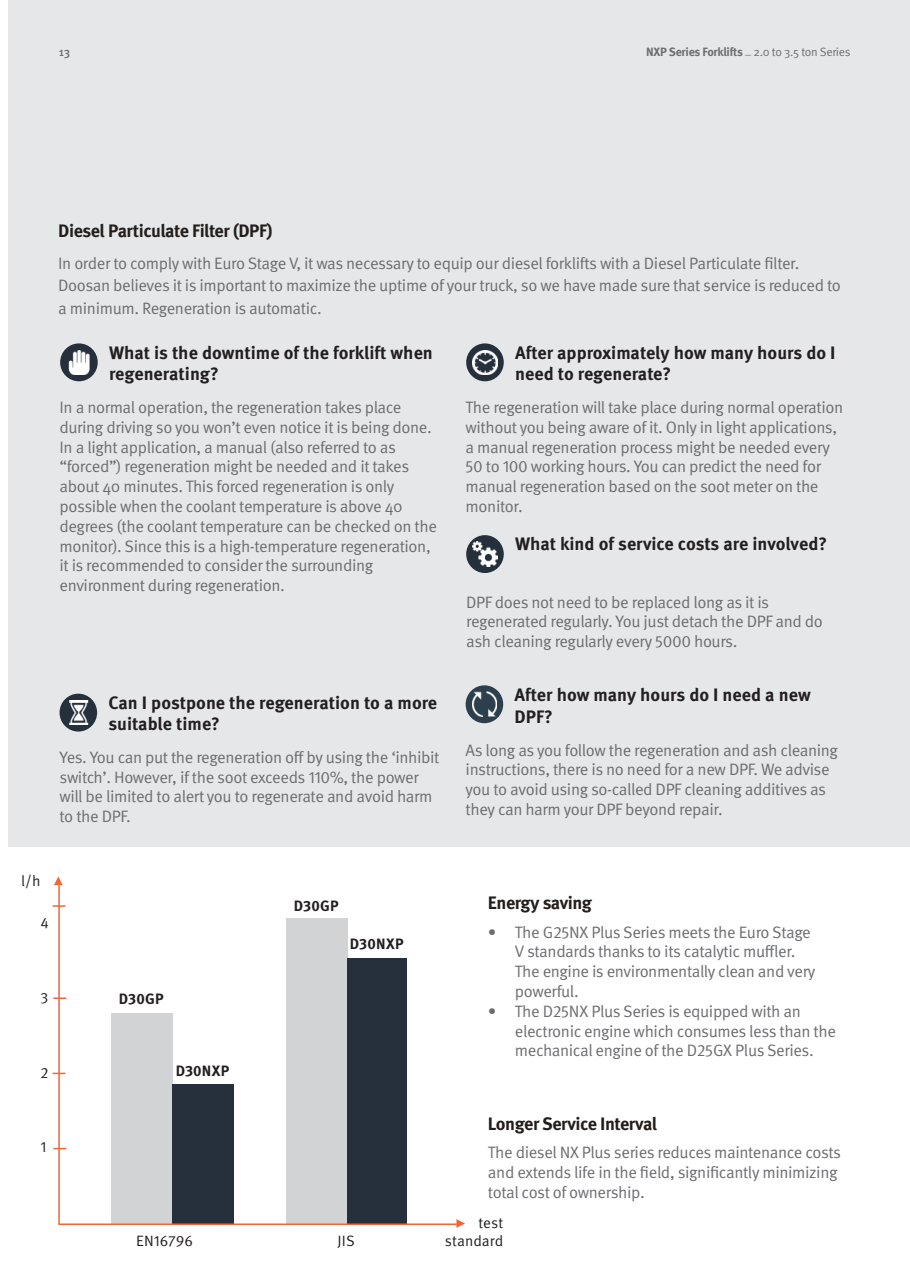
<style>
.page{position:relative;width:910px;height:1280px;background:#fff}
.page>*{position:absolute;margin:0;border:0;box-sizing:border-box;transform-origin:0 0}
.t1{font:700 18px/21.6px "Meta Pro";color:#231f20}
.t2{font:700 18px "Meta Pro";letter-spacing:-.025em;color:#241e1b}
.t3{font:16.5px/19.8px "Meta Pro";letter-spacing:-.025em;color:#6c6d70}
.t4{font:15px/17.2px "Meta Pro";letter-spacing:.005em;color:#231f20;text-align:right}
.t5{font:700 15px "Meta Pro";letter-spacing:.015em;color:#231f20}
.t6{font:700 12px "Meta Pro";letter-spacing:-.025em;color:#6c6d70}
.t7{font:500 12px "Meta Pro";color:#6c6d70}
.s1{font-weight:400}
</style>
<div class="page">
<div style="left:9px;top:0;width:901px;height:847px;background:#e6e7e9"></div>
<div style="left:60px;top:343px;width:38px;height:38px;background:#26303c;border-radius:50%"></div>
<img style="left:68px;top:350px;width:22px;height:25px">
<div style="left:466px;top:343px;width:38px;height:38px;background:#26303c;border-radius:50%"></div>
<img style="left:473px;top:350px;width:24px;height:25px">
<div style="left:60px;top:694px;width:37px;height:37px;background:#26303c;border-radius:50%"></div>
<img style="left:69px;top:700px;width:20px;height:25px">
<div style="left:466px;top:535px;width:38px;height:38px;background:#26303c;border-radius:50%"></div>
<img style="left:473px;top:542px;width:24px;height:24px">
<div style="left:466px;top:685px;width:37px;height:38px;background:#2d3e4c;border-radius:50%"></div>
<img style="left:472px;top:692px;width:25px;height:25px">
<hr style="left:58px;top:884px;width:2px;height:340px;background:#f26537">
<div style="left:111px;top:1013px;width:61px;height:211px;background:#d2d3d5"></div>
<svg style="left:53px;top:997px;width:13px;height:2px"></svg>
<svg style="left:53px;top:905px;width:12px;height:2px"></svg>
<div style="left:172px;top:1084px;width:61px;height:140px;background:#26303c"></div>
<div style="left:286px;top:919px;width:61px;height:305px;background:#d2d3d5"></div>
<div style="left:347px;top:959px;width:60px;height:265px;background:#26303c"></div>
<svg style="left:54px;top:876px;width:9px;height:9px"></svg>
<svg style="left:456px;top:1219px;width:9px;height:9px"></svg>
<hr style="left:58px;top:1223px;width:401px;height:2px;background:#f26537">
<p class="t7" style="left:59px;top:44px;width:13px">13</p>
<p class="t6" style="left:646px;top:44px;width:206px">NXP Series Forklifts <span class="s1">_ 2.0 to 3.5 ton Series</span></p>
<p class="t2" style="left:58px;top:219px;width:216px">Diesel Particulate Filter (DPF)</p>
<p class="t3" style="left:58px;top:252px;width:784px;line-height:22.5px">In order to comply with Euro Stage V, it was necessary to equip our diesel forklifts with a Diesel Particulate filter.<br>Doosan believes it is important to maximize the uptime of your truck, so we have made sure that service is reduced to a minimum. Regeneration is automatic.</p>
<p class="t1" style="left:109px;top:342px;width:325px">What is the downtime of the forklift when regenerating?</p>
<p class="t3" style="left:60px;top:398px;width:379px">In a normal operation, the regeneration takes place during driving so you won’t even notice it is being done.<br>In a light application, a manual (also referred to as “forced”) regeneration might be needed and it takes about 40 minutes. This forced regeneration is only possible when the coolant temperature is above 40 degrees (the coolant temperature can be checked on the monitor). Since this is a high-temperature regeneration, it is recommended to consider the surrounding environment during regeneration.</p>
<p class="t1" style="left:515px;top:342px;width:322px">After approximately how many hours do I need to regenerate?</p>
<p class="t3" style="left:466px;top:398px;width:379px">The regeneration will take place during normal operation without you being aware of it. Only in light applications, a manual regeneration process might be needed every 50 to 100 working hours. You can predict the need for manual regeneration based on the soot meter on the monitor.</p>
<p class="t1" style="left:515px;top:534px;width:314px">What kind of service costs are involved?</p>
<p class="t3" style="left:466px;top:592px;width:358px">DPF does not need to be replaced long as it is regenerated regularly. You just detach the DPF and do ash cleaning regularly every 5000 hours.</p>
<p class="t1" style="left:515px;top:685px;width:298px">After how many hours do I need a new<br>DPF?</p>
<p class="t3" style="left:466px;top:740px;width:374px">As long as you follow the regeneration and ash cleaning instructions, there is no need for a new DPF. We advise you to avoid using so-called DPF cleaning additives as they can harm your DPF beyond repair.</p>
<p class="t1" style="left:108px;top:692px;width:330px">Can I postpone the regeneration to a more suitable time?</p>
<p class="t3" style="left:60px;top:748px;width:381px">Yes. You can put the regeneration off by using the ‘inhibit switch’. However, if the soot exceeds 110%, the power will be limited to alert you to regenerate and avoid harm to the DPF.</p>
<p class="t4" style="left:21px;top:873px;width:21px">l/h</p>
<p class="t4" style="left:41px;top:914px;width:10px">4</p>
<p class="t4" style="left:41px;top:989px;width:9px">3</p>
<p class="t4" style="left:41px;top:1064px;width:9px">2</p>
<p class="t4" style="left:41px;top:1139px;width:7px">1</p>
<p class="t5" style="left:119px;top:989px;width:46px">D30GP</p>
<p class="t5" style="left:176px;top:1062px;width:55px">D30NXP</p>
<p class="t5" style="left:294px;top:896px;width:46px">D30GP</p>
<p class="t5" style="left:350px;top:935px;width:55px">D30NXP</p>
<p class="t4" style="left:136px;top:1232px;width:59px">EN16796</p>
<p class="t4" style="left:337px;top:1232px;width:19px">JIS</p>
<p class="t2" style="left:488px;top:891px;width:106px">Energy saving</p>
<p class="t3" style="left:515px;top:922px;width:302px;text-indent:-27px">• The G25NX Plus Series meets the Euro Stage V standards thanks to its catalytic muffler.<br>The engine is environmentally clean and very powerful.</p>
<p class="t3" style="left:515px;top:1002px;width:323px;text-indent:-27px">• The D25NX Plus Series is equipped with an electronic engine which consumes less than the mechanical engine of the D25GX Plus Series.</p>
<p class="t2" style="left:488px;top:1112px;width:171px">Longer Service Interval</p>
<p class="t3" style="left:488px;top:1143px;width:355px">The diesel NX Plus series reduces maintenance costs and extends life in the field, significantly minimizing total cost of ownership.</p>
<p class="t4" style="left:445px;top:1215px;width:60px">test standard</p>
</div>
